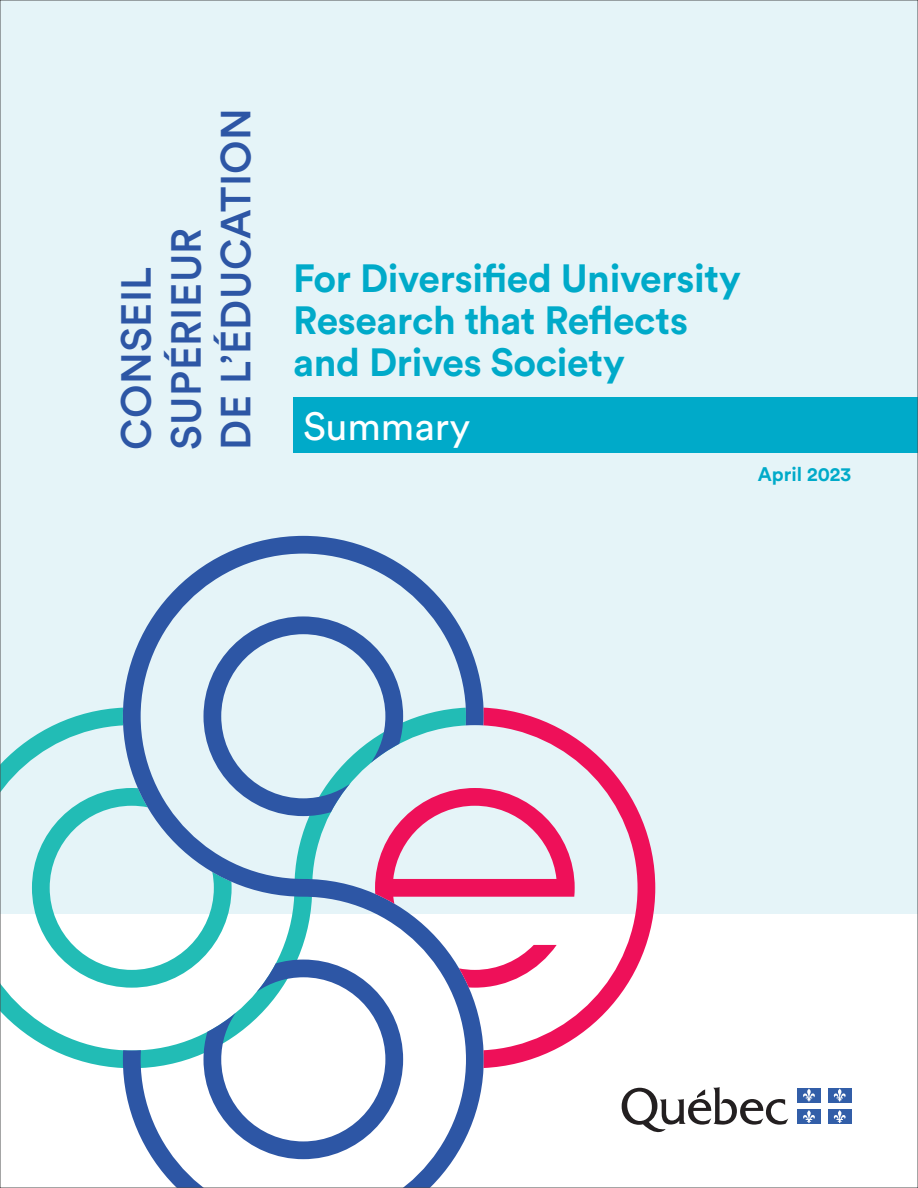
<style>
.page{position:relative;width:918px;height:1188px;background:#fff}
.page>*{position:absolute;margin:0;border:0;box-sizing:border-box;transform-origin:0 0}
.t1{font:500 41.55px/49.9px "Circular Std";letter-spacing:.01em;color:#2d56a5}
.t2{font:700 39px/42px "Circular Std";letter-spacing:-.01em;color:#00aac9}
.t3{font:39px "Circular Std";color:#fff}
.t4{font:700 19.5px "Circular Std";color:#00aac9}
</style>
<div class="page">
<div style="left:0;top:0;width:918px;height:914px;background:#e5f4f8"></div>
<div style="left:293px;top:397px;width:625px;height:56px;background:#00aac9"></div>
<svg style="left:2px;top:737px;width:30px;height:301px"></svg>
<svg style="left:153px;top:536px;width:301px;height:650px"></svg>
<svg style="left:32px;top:616px;width:457px;height:543px"></svg>
<svg style="left:483px;top:708px;width:172px;height:360px"></svg>
<img style="left:788px;top:1102px;width:64px;height:17px">
<svg style="left:622px;top:1087px;width:166px;height:46px"></svg>
<div style="left:797px;top:1088px;width:24px;height:14px;background:#325ea8"></div>
<svg style="left:803px;top:1089px;width:12px;height:13px"></svg>
<div style="left:828px;top:1088px;width:24px;height:14px;background:#325ea8"></div>
<svg style="left:833px;top:1089px;width:13px;height:13px"></svg>
<div style="left:797px;top:1109px;width:24px;height:15px;background:#325ea8"></div>
<svg style="left:803px;top:1110px;width:12px;height:13px"></svg>
<div style="left:828px;top:1109px;width:24px;height:15px;background:#325ea8"></div>
<svg style="left:833px;top:1110px;width:13px;height:13px"></svg>
<h1 class="t1" style="left:110px;top:450px;width:343px;rotate:-90deg">CONSEIL<br>SUPÉRIEUR<br>DE L’ÉDUCATION</h1>
<h1 class="t2" style="left:293px;top:257px;width:449px">For Diversified University<br>Research that Reflects and Drives Society</h1>
<h1 class="t3" style="left:303px;top:403px;width:168px">Summary</h1>
<p class="t4" style="left:758px;top:462px;width:95px">April 2023</p>
</div>
